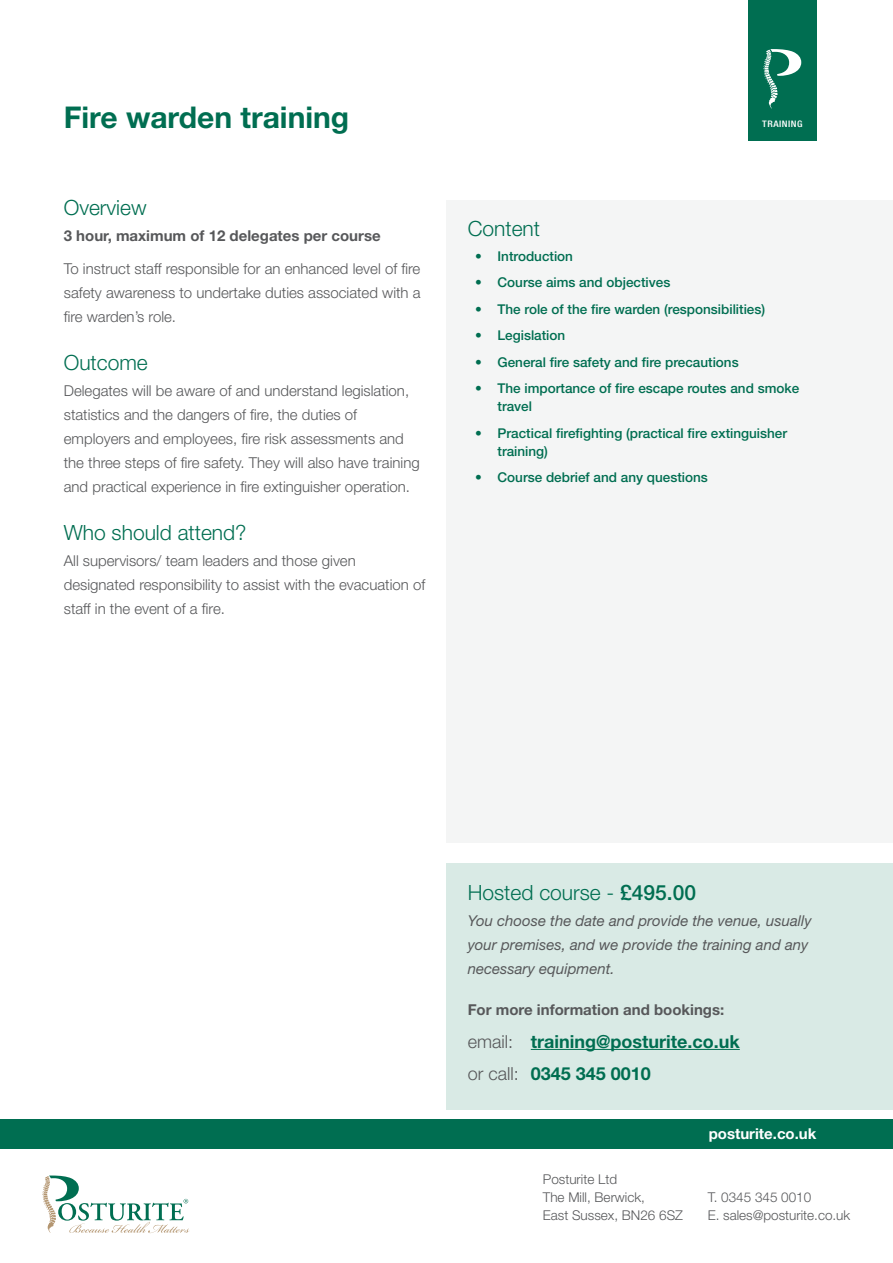
<style>
.page{position:relative;width:893px;height:1263px;background:#fff}
.page>*{position:absolute;margin:0;border:0;box-sizing:border-box;transform-origin:0 0}
.H1_Training{font:700 30px "Helvetica Neue LT Std";color:#006e51}
.H4_Training{font:300 21px "Helvetica Neue LT Std";color:#006e51}
.P_Training{font:700 18px "Helvetica Neue LT Std";color:#006e51}
.P_Training-2{font:300 15px/24px "Helvetica Neue LT Std";color:#57585a}
.P_Training-3{font:italic 15px/24px "Helvetica Neue LT Std";color:#57585a}
.P_Training-4{font:700 15px "Helvetica Neue LT Std";color:#57585a}
.t1{font:700 15px "Helvetica Neue LT Std";color:#fff}
.t2{font:500 13.5px/18px "Helvetica Neue LT Std";color:#006e51}
.t3{font:300 13.5px/18px "Helvetica Neue LT Std";color:#57585a}
.t4{font:500 condensed 9px "Helvetica Neue LT Std";letter-spacing:.05em;color:#fff;scale:1.12 1}
.s1{font-weight:500}
.s2{font-weight:300;color:#57585a}
</style>
<div class="page">
<div style="left:0;top:1119px;width:893px;height:29px;background:#006e51"></div>
<svg style="left:43px;top:1175px;width:146px;height:58px"></svg>
<div style="left:748px;top:0;width:68px;height:141px;background:#006e51"></div>
<svg style="left:763px;top:49px;width:38px;height:60px"></svg>
<div style="left:446px;top:200px;width:447px;height:642px;background:#f4f5f5"></div>
<div style="left:446px;top:864px;width:447px;height:246px;background:#d9eae5"></div>
<hr style="left:531px;top:1049px;width:209px;height:1px;background:#006e51">
<p class="H1_Training" style="left:64px;top:98px;width:287px">Fire warden training</p>
<p class="H4_Training" style="left:64px;top:195px;width:84px">Overview</p>
<p class="P_Training-4" style="left:64px;top:226px;width:318px">3 hour, maximum of 12 delegates per course</p>
<p class="P_Training-2" style="left:64px;top:256px;width:358px;text-align:justify">To instruct staff responsible for an enhanced level of fire safety awareness to undertake duties associated with a fire warden’s role.</p>
<p class="H4_Training" style="left:64px;top:349px;width:86px">Outcome</p>
<p class="P_Training-2" style="left:64px;top:378px;width:357px">Delegates will be aware of and understand legislation, statistics and the dangers of fire, the duties of employers and employees, fire risk assessments and the three steps of fire safety. They will also have training and practical experience in fire extinguisher operation.</p>
<p class="H4_Training" style="left:64px;top:520px;width:184px">Who should attend?</p>
<p class="P_Training-2" style="left:64px;top:549px;width:363px">All supervisors/ team leaders and those given designated responsibility to assist with the evacuation of staff in the event of a fire.</p>
<p class="t4" style="left:762px;top:118px;width:37px">TRAINING</p>
<p class="H4_Training" style="left:468px;top:216px;width:74px">Content</p>
<p class="t2" style="left:475px;top:247px;width:100px">• Introduction</p>
<p class="t2" style="left:475px;top:273px;width:197px">• Course aims and objectives</p>
<p class="t2" style="left:475px;top:300px;width:292px">• The role of the fire warden (responsibilities)</p>
<p class="t2" style="left:475px;top:326px;width:92px">• Legislation</p>
<p class="t2" style="left:475px;top:353px;width:265px">• General fire safety and fire precautions</p>
<p class="t2" style="left:497px;top:379px;width:303px;text-indent:-22px">• The importance of fire escape routes and smoke travel</p>
<p class="t2" style="left:497px;top:424px;width:291px;text-indent:-22px">• Practical firefighting (practical fire extinguisher training)</p>
<p class="t2" style="left:475px;top:468px;width:234px">• Course debrief and any questions</p>
<p class="H4_Training" style="left:468px;top:880px;width:230px">Hosted course - <span class="s1">£495.00</span></p>
<p class="P_Training-3" style="left:468px;top:908px;width:345px">You choose the date and provide the venue, usually your premises, and we provide the training and any necessary equipment.</p>
<p class="P_Training-4" style="left:468px;top:1000px;width:258px">For more information and bookings:</p>
<p class="P_Training" style="left:468px;top:1030px;width:274px"><span class="s2">email:</span> training@posturite.co.uk</p>
<p class="P_Training" style="left:468px;top:1062px;width:185px"><span class="s2">or call:</span> 0345 345 0010</p>
<p class="t3" style="left:543px;top:1170px;width:142px">Posturite Ltd<br>The Mill, Berwick,<br>East Sussex, BN26 6SZ</p>
<p class="t1" style="left:709px;top:1124px;width:109px">posturite.co.uk</p>
<p class="t3" style="left:708px;top:1188px;width:144px">T. 0345 345 0010<br>E. sales@posturite.co.uk</p>
</div>
